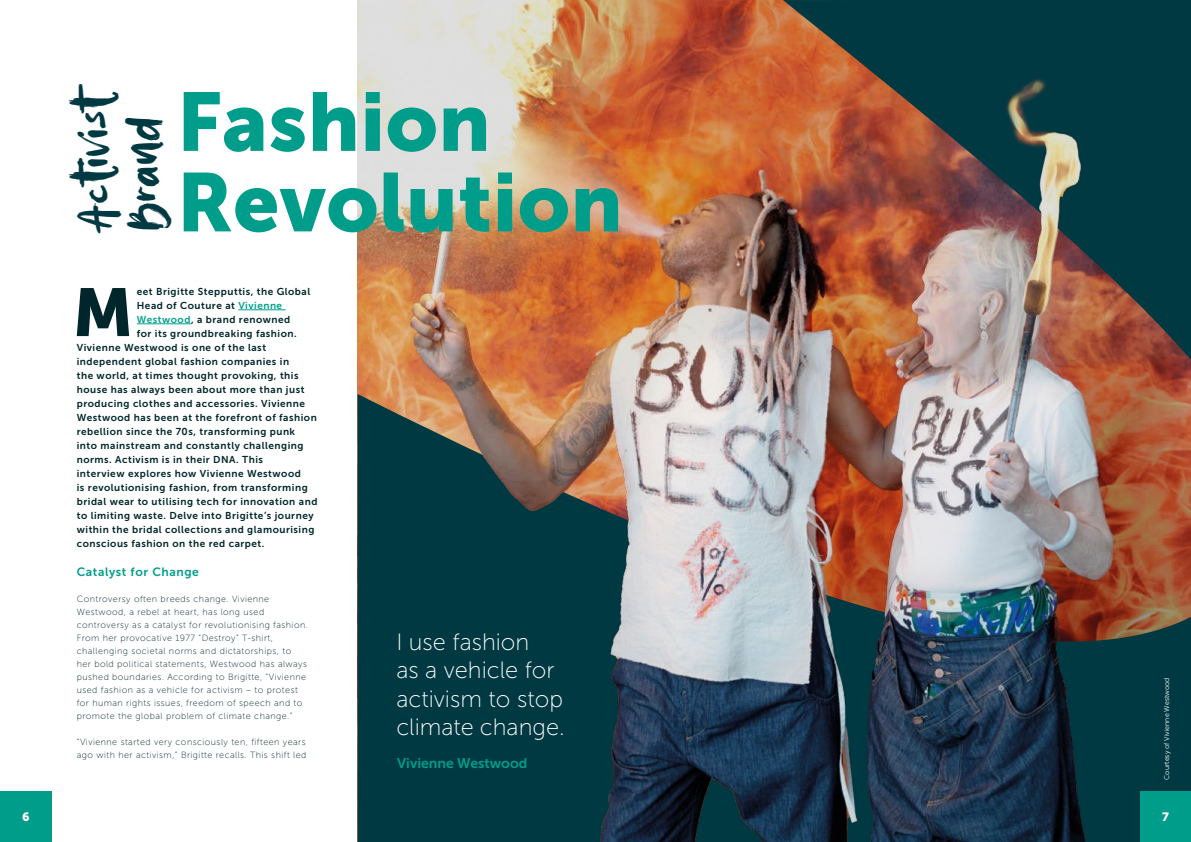
<style>
.page{position:relative;width:1191px;height:842px;background:#fff}
.page>*{position:absolute;margin:0;border:0;box-sizing:border-box;transform-origin:0 0}
.t1{font:82.3px "Museo Sans 900";letter-spacing:.005em;color:#009d8b}
.t2{font:42.4px/49.5px "Burnfolk";letter-spacing:.005em;color:#003942}
.t3{font:23.6px/28.3px "Museo Sans 100";color:#fff}
.t4{font:14px "Museo Sans 700";color:#009d8b}
.t5{font:12px "Museo Sans 700";letter-spacing:.05em;color:#009d8b}
.t6{font:12px "Museo Sans 900";color:#fff}
.t7{font:10px "Museo Sans 700";letter-spacing:.05em;color:#00262b}
.t8{font:9px/13px "Museo Sans 100";letter-spacing:.05em;color:#00262b}
.t9{font:7px "Museo Sans 300";color:#fff}
.s1{color:#00a18c}
</style>
<div class="page">
<img style="left:357px;top:0;width:834px;height:842px">
<div style="left:0;top:791px;width:51px;height:51px;background:#009d8b"></div>
<div style="left:1140px;top:791px;width:51px;height:51px;background:#009d8b"></div>
<hr style="left:238px;top:310px;width:48px;height:1px;background:#00a18c">
<hr style="left:137px;top:324px;width:54px;height:1px;background:#00a18c">
<svg style="left:77px;top:288px;width:52px;height:48px"></svg>
<h2 class="t2" style="left:67px;top:231px;width:151px;rotate:-90deg">Activist<br>Brand</h2>
<h1 class="t1" style="left:177px;top:75px;width:315px">Fashion</h1>
<h1 class="t1" style="left:177px;top:156px;width:447px">Revolution</h1>
<p class="t7" style="left:137px;top:286px;width:175px">eet Brigitte Stepputtis, the Global</p>
<p class="t7" style="left:137px;top:300px;width:147px">Head of Couture at <span class="s1">Vivienne</span></p>
<p class="t7" style="left:137px;top:314px;width:155px"><span class="s1">Westwood</span>, a brand renowned</p>
<p class="t7" style="left:137px;top:328px;width:161px">for its groundbreaking fashion.</p>
<p class="t7" style="left:77px;top:342px;width:191px">Vivienne Westwood is one of the last</p>
<p class="t7" style="left:77px;top:356px;width:214px">independent global fashion companies in</p>
<p class="t7" style="left:77px;top:370px;width:223px">the world, at times thought provoking, this</p>
<p class="t7" style="left:77px;top:384px;width:229px">house has always been about more than just</p>
<p class="t7" style="left:77px;top:398px;width:230px">producing clothes and accessories. Vivienne</p>
<p class="t7" style="left:77px;top:412px;width:241px">Westwood has been at the forefront of fashion</p>
<p class="t7" style="left:77px;top:426px;width:220px">rebellion since the 70s, transforming punk</p>
<p class="t7" style="left:77px;top:440px;width:228px">into mainstream and constantly challenging</p>
<p class="t7" style="left:77px;top:454px;width:188px">norms. Activism is in their DNA. This</p>
<p class="t7" style="left:77px;top:468px;width:225px">interview explores how Vivienne Westwood</p>
<p class="t7" style="left:77px;top:482px;width:232px">is revolutionising fashion, from transforming</p>
<p class="t7" style="left:77px;top:496px;width:242px">bridal wear to utilising tech for innovation and</p>
<p class="t7" style="left:77px;top:510px;width:238px">to limiting waste. Delve into Brigitte’s journey</p>
<p class="t7" style="left:77px;top:524px;width:239px">within the bridal collections and glamourising</p>
<p class="t7" style="left:77px;top:538px;width:189px">conscious fashion on the red carpet.</p>
<p class="t5" style="left:77px;top:565px;width:124px">Catalyst for Change</p>
<p class="t8" style="left:77px;top:592px;width:233px">Controversy often breeds change. Vivienne Westwood, a rebel at heart, has long used controversy as a catalyst for revolutionising fashion.<br>From her provocative 1977 “Destroy” T-shirt, challenging societal norms and dictatorships, to<br>her bold political statements, Westwood has always pushed boundaries. According to Brigitte, “Vivienne used fashion as a vehicle for activism – to protest for human rights issues, freedom of speech and to promote the global problem of climate change.”</p>
<p class="t8" style="left:77px;top:735px;width:231px">“Vivienne started very consciously ten, fifteen years ago with her activism,” Brigitte recalls. This shift led</p>
<h3 class="t3" style="left:396px;top:628px;width:170px">I use fashion<br>as a vehicle for activism to stop climate change.</h3>
<h3 class="t4" style="left:397px;top:755px;width:132px">Vivienne Westwood</h3>
<p class="t9" style="left:1163px;top:780px;width:104px;rotate:-90deg">Courtesy of Vivienne Westwood</p>
<p class="t6" style="left:22px;top:810px;width:9px">6</p>
<p class="t6" style="left:1162px;top:810px;width:8px">7</p>
</div>
